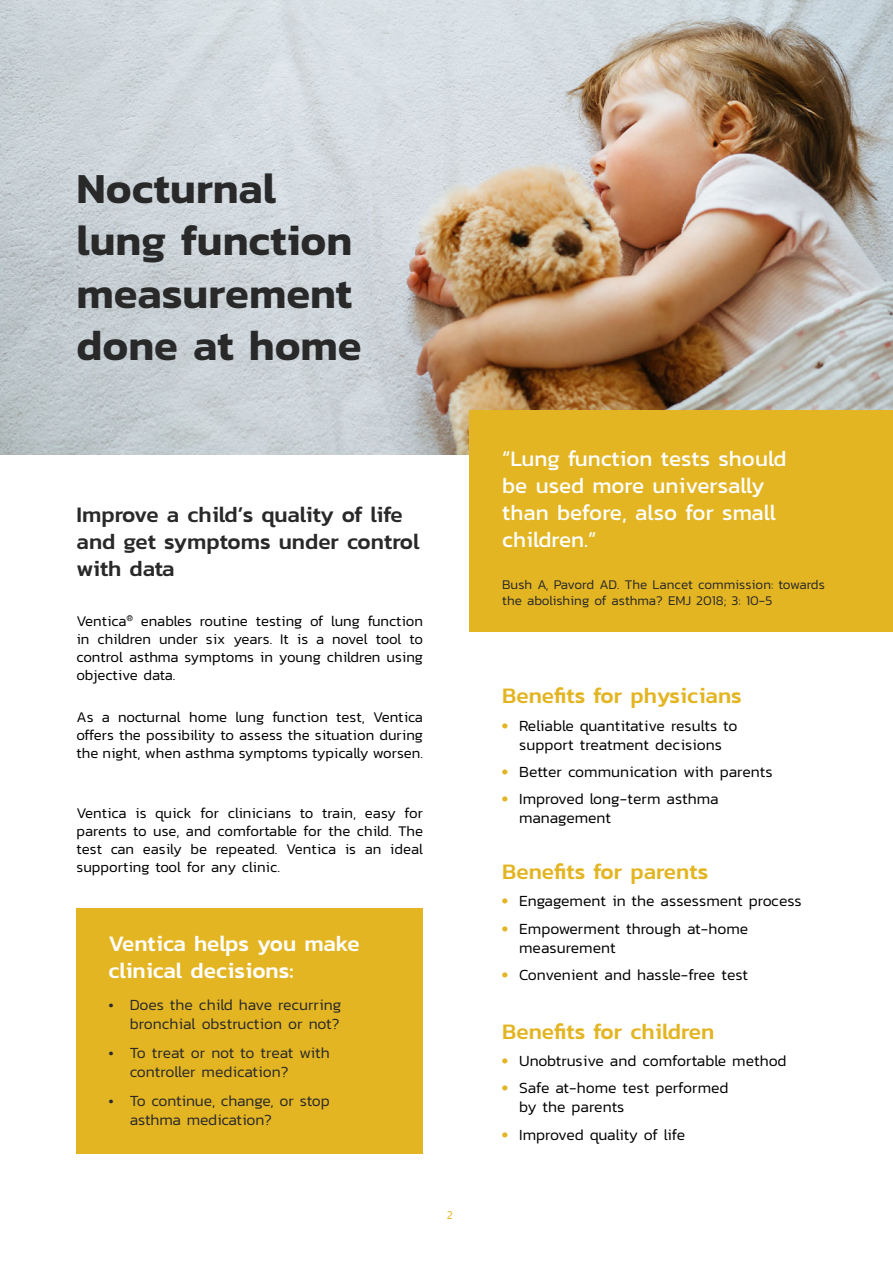
<style>
.page{position:relative;width:893px;height:1263px;background:#fff}
.page>*{position:absolute;margin:0;border:0;box-sizing:border-box;transform-origin:0 0}
.H0{font:600 43.5px/52.2px "Kanit";color:#292929}
.Quote_or_Highlight_w{font:22.5px/27px "Kanit";color:#fff}
.t1{font:500 22.5px/27px "Kanit";color:#292929}
.t2{font:500 22.5px "Kanit";color:#e3b523}
.t3{font:500 22.5px/27px "Kanit";color:#fff}
.t4{font:300 15.75px/18.9px "Kanit";color:#000}
.t5{font:300 15.75px/18.9px "Kanit";letter-spacing:-.01em;color:#292929}
.t6{font:300 15.75px "Kanit";letter-spacing:-.035em;color:#000}
.Body_text{font:300 15px/18px "Kanit";color:#000;text-align:justify}
.Small_text_white{font:300 13.5px/16.2px "Kanit";color:#292929}
.t7{font:300 12px "Kanit";color:#e3b523}
.s1{font-weight:900;font-size:18px;color:#e3b523}
</style>
<div class="page">
<img style="left:0;top:0;width:893px;height:454px">
<div style="left:470px;top:410px;width:423px;height:221px;background:#e3b523"></div>
<div style="left:77px;top:909px;width:346px;height:245px;background:#e3b523"></div>
<p class="H0" style="left:77px;top:161px;width:287px">Nocturnal lung function measurement done at home</p>
<h2 class="t1" style="left:77px;top:500px;width:345px">Improve a child’s quality of life and get symptoms under control with data</h2>
<p class="Body_text" style="left:77px;top:612px;width:348px">Ventica<sup>®</sup> enables routine testing of lung function in children under six years. It is a novel tool to control asthma symptoms in young children using objective data.</p>
<p class="Body_text" style="left:77px;top:708px;width:348px">As a nocturnal home lung function test, Ventica offers the possibility to assess the situation during the night, when asthma symptoms typically worsen.</p>
<p class="Body_text" style="left:77px;top:804px;width:348px">Ventica is quick for clinicians to train, easy for parents to use, and comfortable for the child. The test can easily be repeated. Ventica is an ideal supporting tool for any clinic.</p>
<h2 class="t3" style="left:108px;top:930px;width:253px">Ventica helps you make clinical decisions:</h2>
<p class="t5" style="left:108px;top:995px;width:234px;text-align:right">• Does the child have recurring bronchial obstruction or not?</p>
<p class="t5" style="left:130px;top:1043px;width:202px;text-indent:-21px">• To treat or not to treat with controller medication?</p>
<p class="t5" style="left:130px;top:1091px;width:202px;text-indent:-21px">• To continue, change, or stop asthma medication?</p>
<p class="t7" style="left:447px;top:1206px;width:8px">2</p>
<p class="Quote_or_Highlight_w" style="left:502px;top:445px;width:286px">“Lung function tests should be used more universally than before, also for small children.”</p>
<p class="Small_text_white" style="left:502px;top:576px;width:324px">Bush A, Pavord AD. The Lancet commission: towards the abolishing of asthma? EMJ 2018; 3: 10-5</p>
<h2 class="t2" style="left:502px;top:679px;width:241px">Benefits for physicians</h2>
<p class="t4" style="left:502px;top:716px;width:237px;text-align:center"><span class="s1">•</span> Reliable quantitative results to support treatment decisions</p>
<p class="t4" style="left:502px;top:762px;width:272px"><span class="s1">•</span> Better communication with parents</p>
<p class="t4" style="left:519px;top:789px;width:201px;text-indent:-17px"><span class="s1">•</span> Improved long-term asthma management</p>
<h2 class="t2" style="left:502px;top:854px;width:208px">Benefits for parents</h2>
<p class="t4" style="left:502px;top:891px;width:301px"><span class="s1">•</span> Engagement in the assessment process</p>
<p class="t4" style="left:519px;top:919px;width:231px;text-indent:-17px"><span class="s1">•</span> Empowerment through at-home measurement</p>
<p class="t4" style="left:502px;top:965px;width:248px"><span class="s1">•</span> Convenient and hassle-free test</p>
<h2 class="t2" style="left:502px;top:1014px;width:214px">Benefits for children</h2>
<p class="t4" style="left:502px;top:1051px;width:286px"><span class="s1">•</span> Unobtrusive and comfortable method</p>
<p class="t4" style="left:519px;top:1078px;width:211px;text-indent:-17px"><span class="s1">•</span> Safe at-home test performed by the parents</p>
<p class="t6" style="left:502px;top:1123px;width:184px"><span class="s1">•</span> Improved quality of life</p>
</div>
